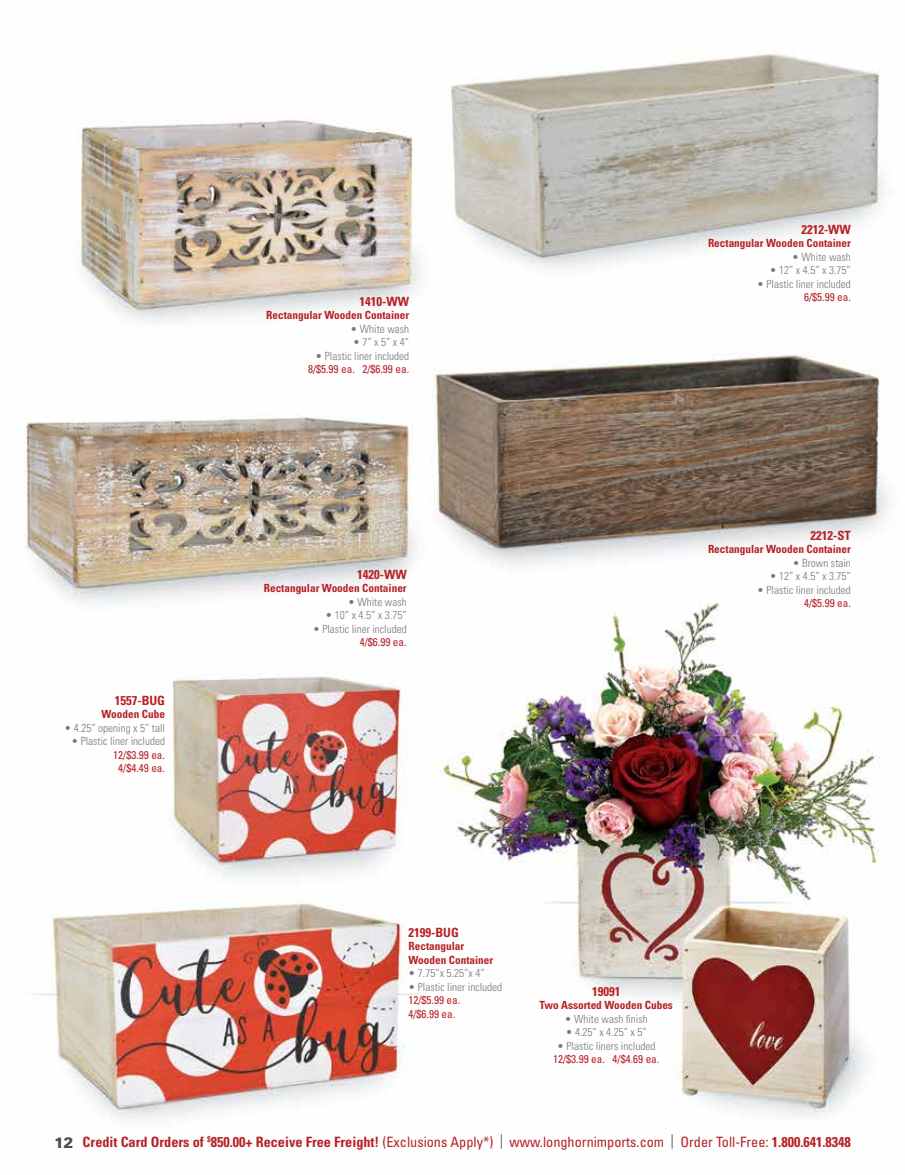
<style>
.page{position:relative;width:905px;height:1175px;background:#fff}
.page>*{position:absolute;margin:0;border:0;box-sizing:border-box;transform-origin:0 0}
.t1{font:900 15px "Univers LT Std";color:#4d4d4f}
.t2{font:700 condensed 14.25px "Univers LT Std";color:#b72126}
.t3{font:700 condensed 12.75px "Univers LT Std";color:#b72126}
.t4{font:300 condensed 11.25px "Univers LT Std";color:#77787b}
.t5{font:700 condensed 11.25px/13.5px "Univers LT Std";color:#b72126}
.t6{font:condensed 11.25px/13.5px "Univers LT Std";color:#b72126;text-align:center}
.s1{font-weight:400}
</style>
<div class="page">
<img style="left:16px;top:53px;width:873px;height:1068px">
<p class="t3" style="left:115px;top:692px;width:52px">1557-BUG</p>
<p class="t5" style="left:102px;top:707px;width:65px">Wooden Cube</p>
<p class="t4" style="left:65px;top:721px;width:102px">• 4.25” opening x 5” tall</p>
<p class="t4" style="left:71px;top:734px;width:95px">• Plastic liner included</p>
<p class="t6" style="left:113px;top:747px;width:53px">12/$3.99 ea.<br>4/$4.49 ea.</p>
<p class="t3" style="left:359px;top:293px;width:51px">1410-WW</p>
<p class="t5" style="left:266px;top:308px;width:144px">Rectangular Wooden Container</p>
<p class="t4" style="left:350px;top:322px;width:60px">• White wash</p>
<p class="t4" style="left:353px;top:335px;width:58px">• 7” x 5” x 4”</p>
<p class="t4" style="left:315px;top:349px;width:95px">• Plastic liner included</p>
<p class="t6" style="left:308px;top:362px;width:103px">8/$5.99 ea. 2/$6.99 ea.</p>
<p class="t3" style="left:357px;top:566px;width:51px">1420-WW</p>
<p class="t5" style="left:264px;top:581px;width:144px">Rectangular Wooden Container</p>
<p class="t4" style="left:348px;top:595px;width:60px">• White wash</p>
<p class="t4" style="left:325px;top:608px;width:83px">• 10” x 4.5” x 3.75”</p>
<p class="t4" style="left:313px;top:622px;width:95px">• Plastic liner included</p>
<p class="t6" style="left:360px;top:635px;width:48px">4/$6.99 ea.</p>
<p class="t3" style="left:801px;top:221px;width:51px">2212-WW</p>
<p class="t5" style="left:708px;top:236px;width:144px">Rectangular Wooden Container</p>
<p class="t4" style="left:792px;top:250px;width:60px">• White wash</p>
<p class="t4" style="left:769px;top:263px;width:83px">• 12” x 4.5” x 3.75”</p>
<p class="t4" style="left:757px;top:277px;width:95px">• Plastic liner included</p>
<p class="t6" style="left:804px;top:290px;width:48px">6/$5.99 ea.</p>
<p class="t3" style="left:810px;top:527px;width:42px">2212-ST</p>
<p class="t5" style="left:708px;top:542px;width:144px">Rectangular Wooden Container</p>
<p class="t4" style="left:792px;top:556px;width:60px">• Brown stain</p>
<p class="t4" style="left:769px;top:569px;width:83px">• 12” x 4.5” x 3.75”</p>
<p class="t4" style="left:757px;top:583px;width:95px">• Plastic liner included</p>
<p class="t6" style="left:804px;top:596px;width:48px">4/$5.99 ea.</p>
<p class="t3" style="left:408px;top:924px;width:52px">2199-BUG</p>
<p class="t5" style="left:408px;top:939px;width:86px">Rectangular<br>Wooden Container</p>
<p class="t4" style="left:408px;top:966px;width:78px">• 7.75”x 5.25”x 4”</p>
<p class="t4" style="left:408px;top:980px;width:95px">• Plastic liner included</p>
<p class="t6" style="left:408px;top:993px;width:53px;text-align:left">12/$5.99 ea.<br>4/$6.99 ea.</p>
<p class="t3" style="left:592px;top:983px;width:30px">19091</p>
<p class="t5" style="left:539px;top:998px;width:135px">Two Assorted Wooden Cubes</p>
<p class="t4" style="left:564px;top:1012px;width:85px">• White wash finish</p>
<p class="t4" style="left:565px;top:1025px;width:83px">• 4.25” x 4.25” x 5”</p>
<p class="t4" style="left:557px;top:1039px;width:100px">• Plastic liners included</p>
<p class="t6" style="left:553px;top:1052px;width:108px">12/$3.99 ea. 4/$4.69 ea.</p>
<h1 class="t1" style="left:54px;top:1132px;width:21px">12</h1>
<p class="t2" style="left:83px;top:1133px;width:769px">Credit Card Orders of <sup>$</sup>850.00+ Receive Free Freight! <span class="s1">(Exclusions Apply*)</span> <sup>|</sup> <span class="s1">www.longhornimports.com</span> <sup>|</sup> <span class="s1">Order Toll-Free:</span> 1.800.641.8348</p>
</div>
